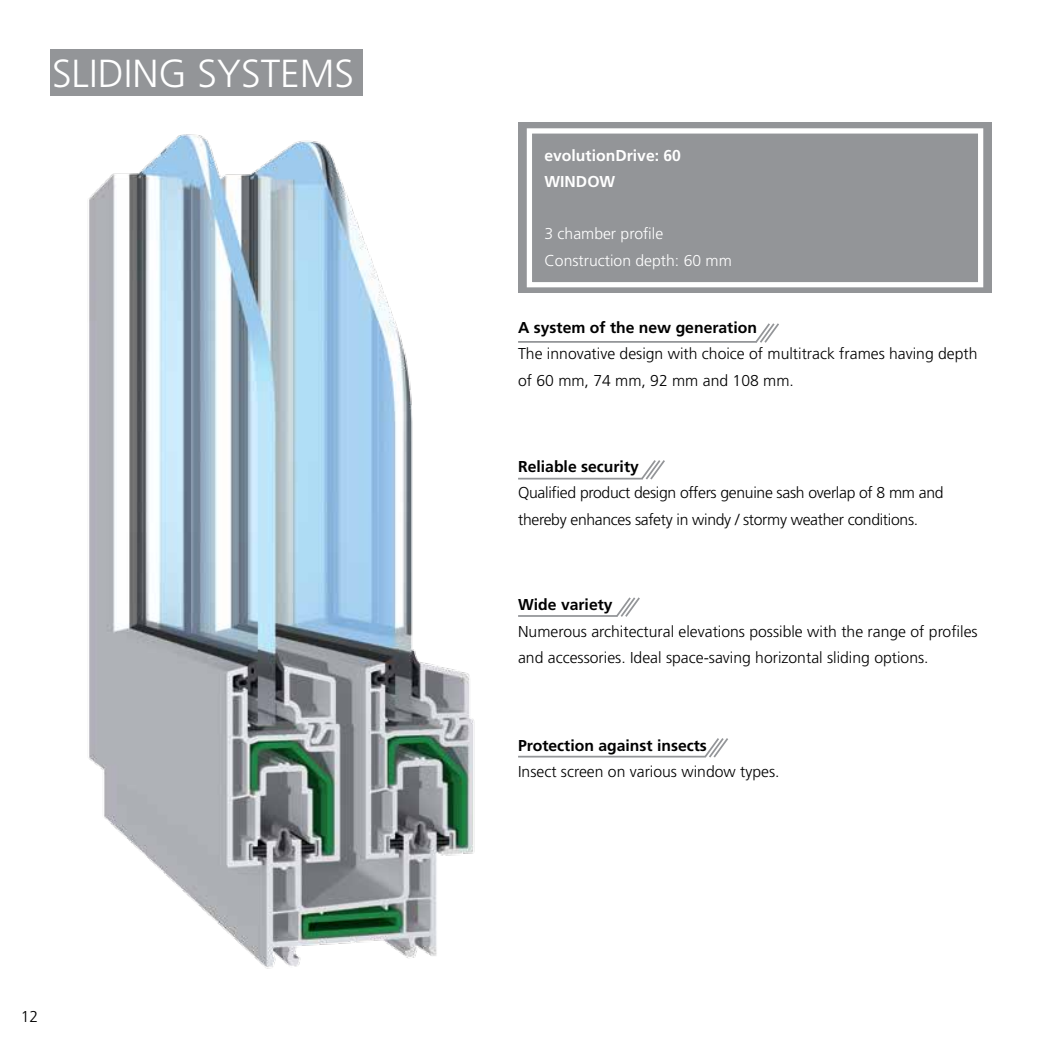
<style>
.page{position:relative;width:1042px;height:1042px;background:#fff}
.page>*{position:absolute;margin:0;border:0;box-sizing:border-box;transform-origin:0 0}
.t1{font:300 39.02px "Frutiger LT";color:#fff}
.t2{font:300 15.75px/26.2px "Frutiger LT";color:#000}
.t3{font:300 15.75px/26.2px "Frutiger LT";letter-spacing:-.02em;color:#000}
.t4{font:700 15.75px "Frutiger LT";color:#000}
.t5{font:300 15.75px/26.2px "Frutiger LT";color:#fff}
.t6{font:700 15.75px/26.2px "Frutiger LT";color:#fff}
</style>
<div class="page">
<div style="left:518px;top:122px;width:474px;height:171px;background:#939598"></div>
<div style="left:527px;top:128px;width:456px;height:159px;border:5px solid #fff"></div>
<div style="left:50px;top:50px;width:312px;height:46px;background:#939598"></div>
<hr style="left:518px;top:756px;width:187px;height:1px;background:#939598">
<svg style="left:702px;top:738px;width:26px;height:20px"></svg>
<hr style="left:518px;top:615px;width:99px;height:2px;background:#939598">
<svg style="left:614px;top:597px;width:26px;height:20px"></svg>
<hr style="left:518px;top:478px;width:124px;height:1px;background:#939598">
<hr style="left:518px;top:341px;width:238px;height:2px;background:#939598">
<svg style="left:753px;top:323px;width:26px;height:20px"></svg>
<img style="left:89px;top:134px;width:386px;height:835px">
<svg style="left:639px;top:460px;width:26px;height:20px"></svg>
<h1 class="t1" style="left:52px;top:51px;width:303px">SLIDING SYSTEMS</h1>
<p class="t2" style="left:21px;top:1003px;width:19px">12</p>
<p class="t6" style="left:544px;top:142px;width:138px">evolutionDrive: 60<br>WINDOW</p>
<p class="t5" style="left:544px;top:221px;width:189px">3 chamber profile<br>Construction depth: 60 mm</p>
<p class="t4" style="left:518px;top:318px;width:240px">A system of the new generation</p>
<p class="t2" style="left:518px;top:341px;width:461px">The innovative design with choice of multitrack frames having depth of 60 mm, 74 mm, 92 mm and 108 mm.</p>
<p class="t4" style="left:518px;top:457px;width:122px">Reliable security</p>
<p class="t3" style="left:518px;top:480px;width:427px">Qualified product design offers genuine sash overlap of 8 mm and thereby enhances safety in windy / stormy weather conditions.</p>
<p class="t4" style="left:518px;top:596px;width:96px">Wide variety</p>
<p class="t2" style="left:518px;top:618px;width:461px">Numerous architectural elevations possible with the range of profiles and accessories. Ideal space-saving horizontal sliding options.</p>
<p class="t4" style="left:518px;top:736px;width:190px">Protection against insects</p>
<p class="t2" style="left:518px;top:759px;width:263px">Insect screen on various window types.</p>
</div>
